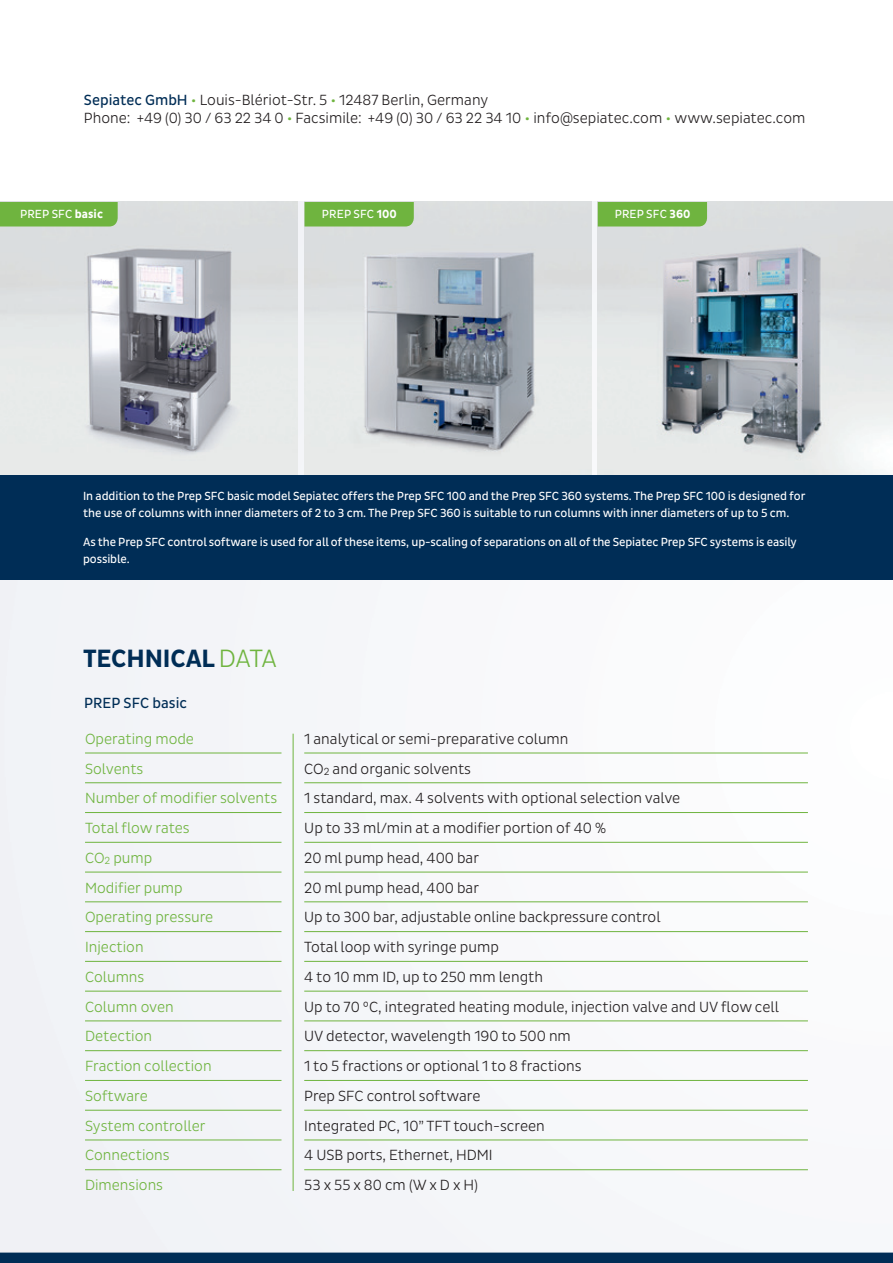
<style>
.page{position:relative;width:893px;height:1263px;background:#fff}
.page>*{position:absolute;margin:0;border:0;box-sizing:border-box;transform-origin:0 0}
.t1{font:700 25.5px "Pluto Sans Cond";letter-spacing:-.005em;color:#002d56}
.t2{font:300 15px/18px "Pluto Sans Cond";color:#231f20}
.t3{font:300 15px "Pluto Sans Cond";color:#6fb43f}
.t4{font:15px "Pluto Sans Cond";letter-spacing:.005em;color:#002d56}
.t5{font:12px/16.5px "Pluto Sans Cond";letter-spacing:-.005em;color:#fff}
.s1{font-weight:400;color:#002d56}
.s2{font-weight:700}
.s3{font-weight:300;color:#6fb43f}
</style>
<div class="page">
<div style="left:0;top:202px;width:893px;height:977px;background:#f6f8fa"></div>
<img style="left:598px;top:202px;width:295px;height:273px">
<img style="left:304px;top:202px;width:287px;height:273px">
<img style="left:0;top:202px;width:298px;height:273px">
<div style="left:0;top:475px;width:893px;height:104px;background:#002d56"></div>
<svg style="left:0;top:1179px;width:893px;height:84px;fill:#f3f4f8"></svg>
<hr style="left:85px;top:753px;width:196px;height:1px;background:#6fb43f">
<hr style="left:304px;top:753px;width:504px;height:1px;background:#6fb43f">
<hr style="left:85px;top:782px;width:196px;height:1px;background:#6fb43f">
<hr style="left:304px;top:782px;width:504px;height:1px;background:#6fb43f">
<hr style="left:85px;top:812px;width:196px;height:1px;background:#6fb43f">
<hr style="left:304px;top:812px;width:504px;height:1px;background:#6fb43f">
<hr style="left:85px;top:842px;width:196px;height:1px;background:#6fb43f">
<hr style="left:304px;top:842px;width:504px;height:1px;background:#6fb43f">
<hr style="left:85px;top:872px;width:196px;height:1px;background:#6fb43f">
<hr style="left:304px;top:872px;width:504px;height:1px;background:#6fb43f">
<hr style="left:85px;top:901px;width:196px;height:1px;background:#6fb43f">
<hr style="left:304px;top:901px;width:504px;height:1px;background:#6fb43f">
<hr style="left:85px;top:931px;width:196px;height:1px;background:#6fb43f">
<hr style="left:304px;top:931px;width:504px;height:1px;background:#6fb43f">
<hr style="left:85px;top:961px;width:196px;height:1px;background:#6fb43f">
<hr style="left:304px;top:961px;width:504px;height:1px;background:#6fb43f">
<hr style="left:85px;top:991px;width:196px;height:1px;background:#6fb43f">
<hr style="left:304px;top:991px;width:504px;height:1px;background:#6fb43f">
<hr style="left:85px;top:1021px;width:196px;height:1px;background:#6fb43f">
<hr style="left:304px;top:1021px;width:504px;height:1px;background:#6fb43f">
<hr style="left:85px;top:1050px;width:196px;height:1px;background:#6fb43f">
<hr style="left:304px;top:1050px;width:504px;height:1px;background:#6fb43f">
<hr style="left:85px;top:1080px;width:196px;height:1px;background:#6fb43f">
<hr style="left:304px;top:1080px;width:504px;height:1px;background:#6fb43f">
<hr style="left:85px;top:1110px;width:196px;height:1px;background:#6fb43f">
<hr style="left:304px;top:1110px;width:504px;height:1px;background:#6fb43f">
<hr style="left:85px;top:1140px;width:196px;height:1px;background:#6fb43f">
<hr style="left:304px;top:1140px;width:504px;height:1px;background:#6fb43f">
<hr style="left:85px;top:1169px;width:196px;height:1px;background:#6fb43f">
<hr style="left:304px;top:1169px;width:504px;height:1px;background:#6fb43f">
<hr style="left:293px;top:734px;width:1px;height:457px;background:#6fb43f">
<div style="left:0;top:202px;width:118px;height:24px;background:#6fb43f"></div>
<div style="left:304px;top:202px;width:110px;height:24px;background:#6fb43f"></div>
<div style="left:598px;top:202px;width:109px;height:24px;background:#6fb43f"></div>
<p class="t2" style="left:84px;top:91px;width:723px"><span class="s1">Sepiatec GmbH</span> <sup>.</sup> Louis-Blériot-Str. 5 <sup>.</sup> 12487 Berlin, Germany<br>Phone: +49 (0) 30 / 63 22 34 0 <sup>.</sup> Facsimile: +49 (0) 30 / 63 22 34 10 <sup>.</sup> info@sepiatec.com <sup>.</sup> www.sepiatec.com</p>
<p class="t5" style="left:20px;top:206px;width:84px">PREP SFC <span class="s2">basic</span></p>
<p class="t5" style="left:322px;top:206px;width:76px">PREP SFC <span class="s2">100</span></p>
<p class="t5" style="left:615px;top:206px;width:77px">PREP SFC <span class="s2">360</span></p>
<p class="t5" style="left:83px;top:488px;width:724px">In addition to the Prep SFC basic model Sepiatec offers the Prep SFC 100 and the Prep SFC 360 systems. The Prep SFC 100 is designed for the use of columns with inner diameters of 2 to 3 cm. The Prep SFC 360 is suitable to run columns with inner diameters of up to 5 cm.</p>
<p class="t5" style="left:83px;top:534px;width:715px">As the Prep SFC control software is used for all of these items, up-scaling of separations on all of the Sepiatec Prep SFC systems is easily possible.</p>
<h1 class="t1" style="left:83px;top:643px;width:195px">TECHNICAL <span class="s3">DATA</span></h1>
<p class="t4" style="left:84px;top:694px;width:105px">PREP SFC basic</p>
<p class="t3" style="left:85px;top:730px;width:111px">Operating mode</p>
<p class="t2" style="left:304px;top:730px;width:266px">1 analytical or semi-preparative column</p>
<p class="t3" style="left:85px;top:760px;width:60px">Solvents</p>
<p class="t2" style="left:304px;top:759px;width:168px">CO<sub>2</sub> and organic solvents</p>
<p class="t3" style="left:85px;top:790px;width:194px">Number of modifier solvents</p>
<p class="t2" style="left:304px;top:789px;width:378px">1 standard, max. 4 solvents with optional selection valve</p>
<p class="t3" style="left:85px;top:819px;width:106px">Total flow rates</p>
<p class="t2" style="left:304px;top:819px;width:303px">Up to 33 ml/min at a modifier portion of 40 %</p>
<p class="t3" style="left:85px;top:849px;width:69px">CO<sub>2</sub> pump</p>
<p class="t2" style="left:304px;top:849px;width:176px">20 ml pump head, 400 bar</p>
<p class="t3" style="left:85px;top:879px;width:99px">Modifier pump</p>
<p class="t2" style="left:304px;top:878px;width:176px">20 ml pump head, 400 bar</p>
<p class="t3" style="left:85px;top:909px;width:130px">Operating pressure</p>
<p class="t2" style="left:304px;top:908px;width:358px">Up to 300 bar, adjustable online backpressure control</p>
<p class="t3" style="left:85px;top:938px;width:60px">Injection</p>
<p class="t2" style="left:304px;top:938px;width:196px">Total loop with syringe pump</p>
<p class="t3" style="left:85px;top:968px;width:61px">Columns</p>
<p class="t2" style="left:304px;top:968px;width:240px">4 to 10 mm ID, up to 250 mm length</p>
<p class="t3" style="left:85px;top:998px;width:90px">Column oven</p>
<p class="t2" style="left:304px;top:998px;width:476px">Up to 70 °C, integrated heating module, injection valve and UV flow cell</p>
<p class="t3" style="left:85px;top:1028px;width:69px">Detection</p>
<p class="t2" style="left:304px;top:1027px;width:268px">UV detector, wavelength 190 to 500 nm</p>
<p class="t3" style="left:85px;top:1057px;width:128px">Fraction collection</p>
<p class="t2" style="left:304px;top:1057px;width:279px">1 to 5 fractions or optional 1 to 8 fractions</p>
<p class="t3" style="left:85px;top:1087px;width:64px">Software</p>
<p class="t2" style="left:304px;top:1087px;width:178px">Prep SFC control software</p>
<p class="t3" style="left:85px;top:1117px;width:122px">System controller</p>
<p class="t2" style="left:304px;top:1117px;width:242px">Integrated PC, 10” TFT touch-screen</p>
<p class="t3" style="left:85px;top:1147px;width:86px">Connections</p>
<p class="t2" style="left:304px;top:1146px;width:190px">4 USB ports, Ethernet, HDMI</p>
<p class="t3" style="left:85px;top:1176px;width:80px">Dimensions</p>
<p class="t2" style="left:304px;top:1176px;width:175px">53 x 55 x 80 cm (W x D x H)</p>
</div>
